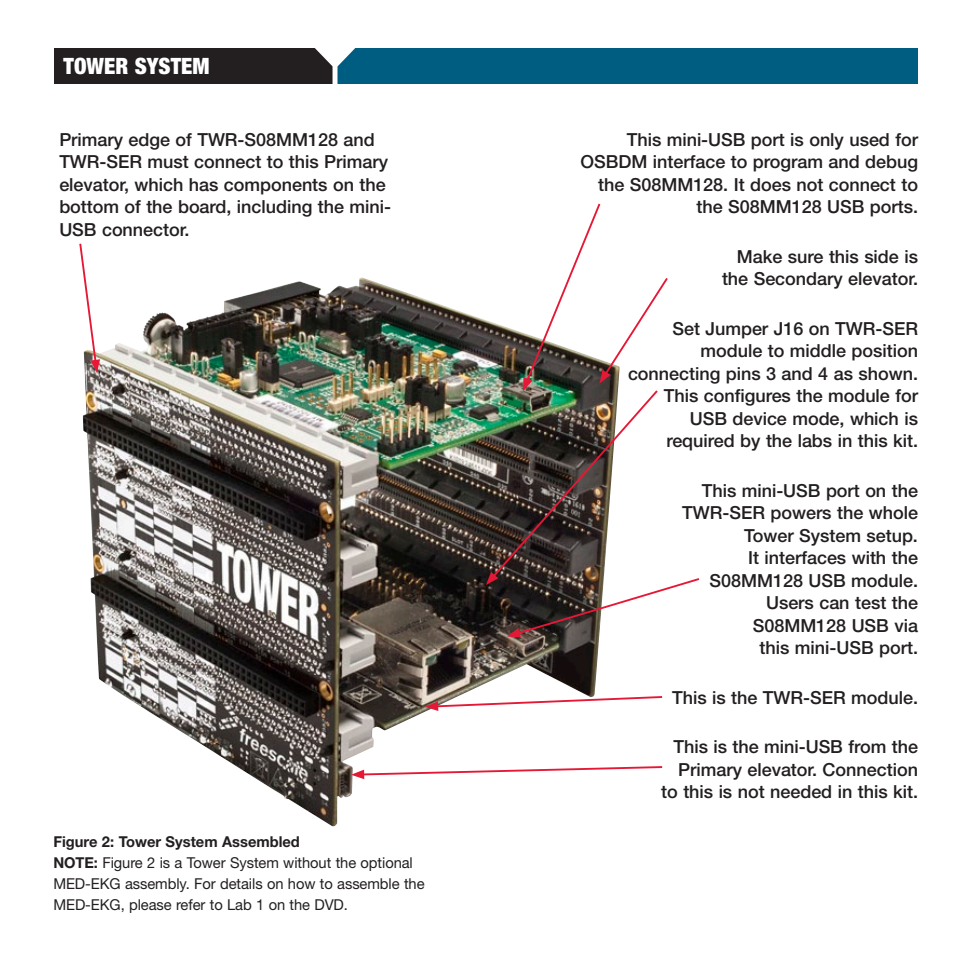
<style>
.page{position:relative;width:972px;height:972px;background:#fff}
.page>*{position:absolute;margin:0;border:0;box-sizing:border-box;transform-origin:0 0}
.t1{font:900 condensed 22.5px "Helvetica Neue LT Pro";color:#fff}
.t2{font:500 18px/22.5px "Helvetica Neue LT Pro";color:#231f20;text-align:right}
.t3{font:15px/21px "Helvetica Neue LT Pro";letter-spacing:-.005em;color:#231f20}
.s1{font-weight:700}
</style>
<div class="page">
<svg style="left:54px;top:48px;width:864px;height:36px;background:#0f4b64"></svg>
<img style="left:83px;top:278px;width:517px;height:549px">
<svg style="left:79px;top:243px;width:21px;height:130px"></svg>
<svg style="left:486px;top:203px;width:214px;height:434px"></svg>
<svg style="left:425px;top:695px;width:238px;height:16px"></svg>
<svg style="left:351px;top:765px;width:312px;height:14px"></svg>
<p class="t1" style="left:64px;top:52px;width:147px">TOWER SYSTEM</p>
<p class="t2" style="left:59px;top:128px;width:333px;text-align:left">Primary edge of TWR-S08MM128 and<br>TWR-SER must connect to this Primary elevator, which has components on the bottom of the board, including the mini-<br>USB connector.</p>
<p class="t2" style="left:581px;top:128px;width:339px">This mini-USB port is only used for<br>OSBDM interface to program and debug the S08MM128. It does not connect to the S08MM128 USB ports.</p>
<p class="t2" style="left:722px;top:245px;width:197px">Make sure this side is the Secondary elevator.</p>
<p class="t2" style="left:628px;top:317px;width:291px">Set Jumper J16 on TWR-SER module to middle position connecting pins 3 and 4 as shown.<br>This configures the module for<br>USB device mode, which is required by the labs in this kit.</p>
<p class="t2" style="left:682px;top:479px;width:237px">This mini-USB port on the<br>TWR-SER powers the whole<br>Tower System setup.<br>It interfaces with the<br>S08MM128 USB module.<br>Users can test the<br>S08MM128 USB via<br>this mini-USB port.</p>
<p class="t2" style="left:672px;top:686px;width:247px">This is the TWR-SER module.</p>
<p class="t2" style="left:661px;top:735px;width:258px">This is the mini-USB from the<br>Primary elevator. Connection to this is not needed in this kit.</p>
<p class="t3" style="left:53px;top:831px;width:373px"><span class="s1">Figure 2: Tower System Assembled<br>NOTE:</span> Figure 2 is a Tower System without the optional MED-EKG assembly. For details on how to assemble the MED-EKG, please refer to Lab 1 on the DVD.</p>
</div>
